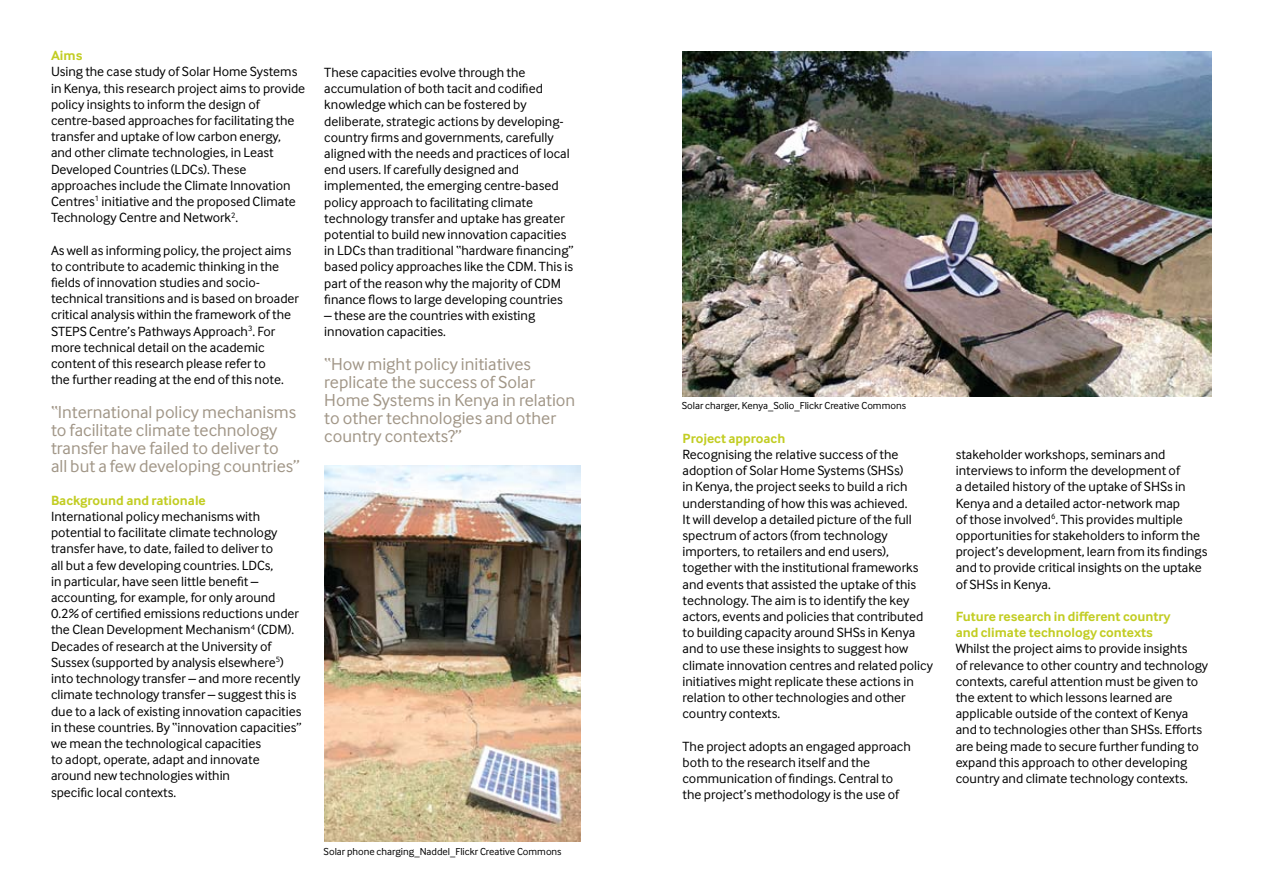
<style>
.page{position:relative;width:1263px;height:893px;background:#fff}
.page>*{position:absolute;margin:0;border:0;box-sizing:border-box;transform-origin:0 0}
.t1{font:18px/18px "Inter Face";color:#a19687}
.t2{font:13.8px/16.2px "Inter Face";color:#000}
.t3{font:700 13.8px/16.2px "Inter Face";color:#c2cd23}
.t4{font:10.5px "Inter Face";color:#000}
</style>
<div class="page">
<img style="left:683px;top:51px;width:529px;height:346px">
<img style="left:324px;top:466px;width:256px;height:376px">
<p class="t3" style="left:51px;top:47px;width:33px">Aims</p>
<p class="t2" style="left:51px;top:64px;width:256px">Using the case study of Solar Home Systems in Kenya, this research project aims to provide policy insights to inform the design of centre-based approaches for facilitating the transfer and uptake of low carbon energy, and other climate technologies, in Least Developed Countries (LDCs). These approaches include the Climate Innovation Centres<sup>1</sup> initiative and the proposed Climate Technology Centre and Network<sup>2</sup>.</p>
<p class="t2" style="left:51px;top:242px;width:250px">As well as informing policy, the project aims to contribute to academic thinking in the fields of innovation studies and socio&shy;technical transitions and is based on broader critical analysis within the framework of the STEPS Centre’s Pathways Approach<sup>3</sup>. For more technical detail on the academic content of this research please refer to<br>the further reading at the end of this note.</p>
<h1 class="t1" style="left:51px;top:403px;width:250px">“International policy mechanisms to facilitate climate technology transfer have failed to deliver to<br>all but a few developing countries”</h1>
<p class="t3" style="left:51px;top:492px;width:156px">Background and rationale</p>
<p class="t2" style="left:51px;top:508px;width:252px">International policy mechanisms with potential to facilitate climate technology transfer have, to date, failed to deliver to<br>all but a few developing countries. LDCs,<br>in particular, have seen little benefit – accounting, for example, for only around 0.2% of certified emissions reductions under the Clean Development Mechanism<sup>4</sup> (CDM).<br>Decades of research at the University of Sussex (supported by analysis elsewhere<sup>5</sup>) into technology transfer – and more recently climate technology transfer – suggest this is due to a lack of existing innovation capacities in these countries. By “innovation capacities” we mean the technological capacities<br>to adopt, operate, adapt and innovate around new technologies within<br>specific local contexts.</p>
<p class="t2" style="left:324px;top:64px;width:251px">These capacities evolve through the accumulation of both tacit and codified knowledge which can be fostered by deliberate, strategic actions by developing&shy;country firms and governments, carefully aligned with the needs and practices of local end users. If carefully designed and implemented, the emerging centre-based policy approach to facilitating climate technology transfer and uptake has greater potential to build new innovation capacities in LDCs than traditional “hardware financing” based policy approaches like the CDM. This is part of the reason why the majority of CDM finance flows to large developing countries</p>
<p class="t2" style="left:324px;top:307px;width:212px">– these are the countries with existing innovation capacities.</p>
<h1 class="t1" style="left:324px;top:355px;width:253px">“How might policy initiatives replicate the success of Solar<br>Home Systems in Kenya in relation to other technologies and other country contexts?”</h1>
<p class="t4" style="left:324px;top:846px;width:239px">Solar phone charging_Naddel_Flickr Creative Commons</p>
<p class="t4" style="left:682px;top:400px;width:226px">Solar charger, Kenya_Solio_Flickr Creative Commons</p>
<p class="t3" style="left:682px;top:430px;width:104px">Project approach</p>
<p class="t2" style="left:682px;top:446px;width:252px">Recognising the relative success of the adoption of Solar Home Systems (SHSs)<br>in Kenya, the project seeks to build a rich understanding of how this was achieved.<br>It will develop a detailed picture of the full spectrum of actors (from technology importers, to retailers and end users), together with the institutional frameworks and events that assisted the uptake of this technology. The aim is to identify the key actors, events and policies that contributed to building capacity around SHSs in Kenya and to use these insights to suggest how climate innovation centres and related policy initiatives might replicate these actions in relation to other technologies and other country contexts.</p>
<p class="t2" style="left:682px;top:738px;width:230px">The project adopts an engaged approach both to the research itself and the communication of findings. Central to the project’s methodology is the use of</p>
<p class="t2" style="left:956px;top:446px;width:253px">stakeholder workshops, seminars and interviews to inform the development of<br>a detailed history of the uptake of SHSs in Kenya and a detailed actor-network map<br>of those involved<sup>6</sup>. This provides multiple opportunities for stakeholders to inform the project’s development, learn from its findings and to provide critical insights on the uptake of SHSs in Kenya.</p>
<p class="t3" style="left:956px;top:608px;width:217px">Future research in different country and climate technology contexts</p>
<p class="t2" style="left:956px;top:641px;width:254px">Whilst the project aims to provide insights<br>of relevance to other country and technology contexts, careful attention must be given to the extent to which lessons learned are applicable outside of the context of Kenya and to technologies other than SHSs. Efforts are being made to secure further funding to expand this approach to other developing country and climate technology contexts.</p>
</div>
